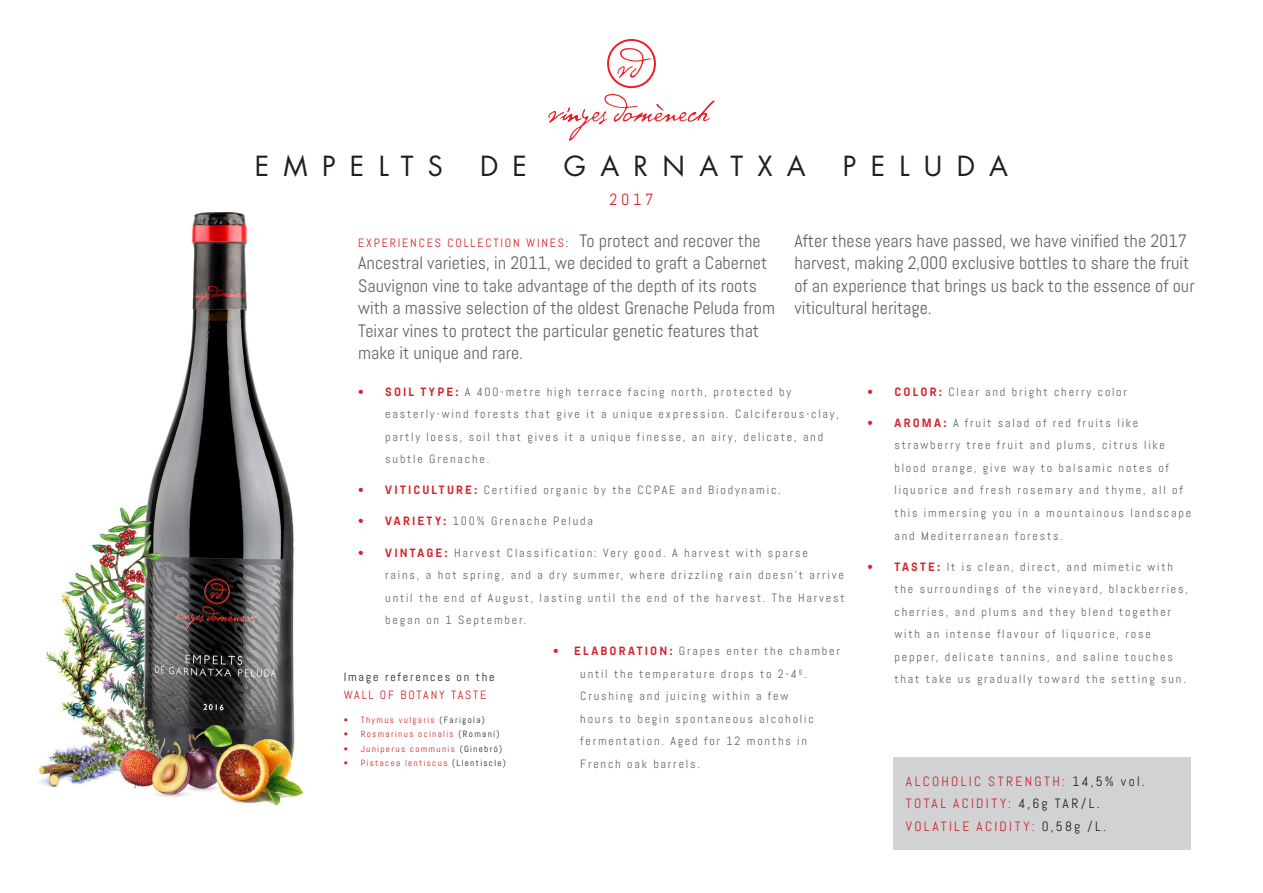
<style>
.page{position:relative;width:1263px;height:893px;background:#fff}
.page>*{position:absolute;margin:0;border:0;box-sizing:border-box;transform-origin:0 0}
.t1{font:27px "Futura LT";letter-spacing:.53em;color:#231f20}
.t2{font:18px/22.5px "Abel Pro";color:#636366}
.t3{font:16.2px "Abel Pro";color:#d1232a}
.t4{font:13.5px/22.5px "Abel Pro";letter-spacing:.175em;color:#d1232a}
.t5{font:12px/22.5px "Abel Pro";letter-spacing:.15em;color:#636366}
.t6{font:12px "Abel Pro";letter-spacing:.15em;color:#d1232a}
.t7{font:12px "Abel Pro";letter-spacing:.15em;color:#231f20}
.t8{font:9px "Abel Pro";letter-spacing:.15em;color:#d1232a}
.s1{font-size:18px;color:#636366}
.s2{font-weight:700;color:#d1232a}
.s3{color:#231f20}
</style>
<div class="page">
<svg style="left:548px;top:94px;width:166px;height:47px"></svg>
<svg style="left:607px;top:39px;width:49px;height:49px"></svg>
<img style="left:38px;top:212px;width:266px;height:594px">
<div style="left:893px;top:757px;width:298px;height:92px;background:#d1d2d4"></div>
<h1 class="t1" style="left:255px;top:149px;width:190px">EMPELTS</h1>
<h1 class="t1" style="left:480px;top:149px;width:49px">D E</h1>
<h1 class="t1" style="left:564px;top:149px;width:243px">GARNATXA</h1>
<h1 class="t1" style="left:843px;top:149px;width:167px">PELUDA</h1>
<h3 class="t3" style="left:609px;top:189px;width:45px">2017</h3>
<p class="t6" style="left:358px;top:235px;width:404px">EXPERIENCES COLLECTION WINES: <span class="s1">To protect and recover the</span></p>
<p class="t2" style="left:358px;top:252px;width:418px">Ancestral varieties, in 2011, we decided to graft a Cabernet Sauvignon vine to take advantage of the depth of its roots with a massive selection of the oldest Grenache Peluda from Teixar vines to protect the particular genetic features that make it unique and rare.</p>
<h2 class="t2" style="left:794px;top:229px;width:402px">After these years have passed, we have vinified the 2017 harvest, making 2,000 exclusive bottles to share the fruit of an experience that brings us back to the essence of our viticultural heritage.</h2>
<p class="t5" style="left:385px;top:381px;width:455px;text-indent:-27px"><span class="s2">• SOIL TYPE:</span> A 400-metre high terrace facing north, protected by easterly-wind forests that give it a unique expression. Calciferous-clay, partly loess, soil that gives it a unique finesse, an airy, delicate, and subtle Grenache.</p>
<p class="t5" style="left:358px;top:479px;width:424px"><span class="s2">• VITICULTURE:</span> Certified organic by the CCPAE and Biodynamic.</p>
<p class="t5" style="left:358px;top:510px;width:236px"><span class="s2">• VARIETY:</span> 100% Grenache Peluda</p>
<p class="t5" style="left:385px;top:541px;width:461px;text-indent:-27px"><span class="s2">• VINTAGE:</span> Harvest Classification: Very good. A harvest with sparse rains, a hot spring, and a dry summer, where drizzling rain doesn’t arrive until the end of August, lasting until the end of the harvest. The Harvest began on 1 September.</p>
<p class="t5" style="left:580px;top:640px;width:261px;text-indent:-27px"><span class="s2">• ELABORATION:</span> Grapes enter the chamber until the temperature drops to 2-4º.<br>Crushing and juicing within a few<br>hours to begin spontaneous alcoholic fermentation. Aged for 12 months in French oak barrels.</p>
<p class="t7" style="left:344px;top:669px;width:152px">Image references on the</p>
<p class="t6" style="left:344px;top:687px;width:144px">WALL OF BOTANY TASTE</p>
<p class="t8" style="left:344px;top:714px;width:143px">• Thymus vulgaris <span class="s3">(Farigola)</span></p>
<p class="t8" style="left:344px;top:728px;width:157px">• Rosmarinus ocinalis <span class="s3">(Romaní)</span></p>
<p class="t8" style="left:344px;top:743px;width:160px">• Juniperus communis <span class="s3">(Ginebró)</span></p>
<p class="t8" style="left:344px;top:757px;width:164px">• Pistacea lentiscus <span class="s3">(Llentiscle)</span></p>
<p class="t5" style="left:867px;top:381px;width:261px"><span class="s2">• COLOR:</span> Clear and bright cherry color</p>
<p class="t5" style="left:894px;top:412px;width:298px;text-indent:-27px"><span class="s2">• AROMA:</span> A fruit salad of red fruits like strawberry tree fruit and plums, citrus like blood orange, give way to balsamic notes of liquorice and fresh rosemary and thyme, all of this immersing you in a mountainous landscape and Mediterranean forests.</p>
<p class="t5" style="left:894px;top:555px;width:295px;text-indent:-27px"><span class="s2">• TASTE:</span> It is clean, direct, and mimetic with the surroundings of the vineyard, blackberries, cherries, and plums and they blend together with an intense flavour of liquorice, rose pepper, delicate tannins, and saline touches that take us gradually toward the setting sun.</p>
<p class="t4" style="left:906px;top:770px;width:241px">ALCOHOLIC STRENGTH: <span class="s3">14,5% vol.<br></span>TOTAL ACIDITY: <span class="s3">4,6g TAR/L.<br></span>VOLATILE ACIDITY: <span class="s3">0,58g /L.</span></p>
</div>
